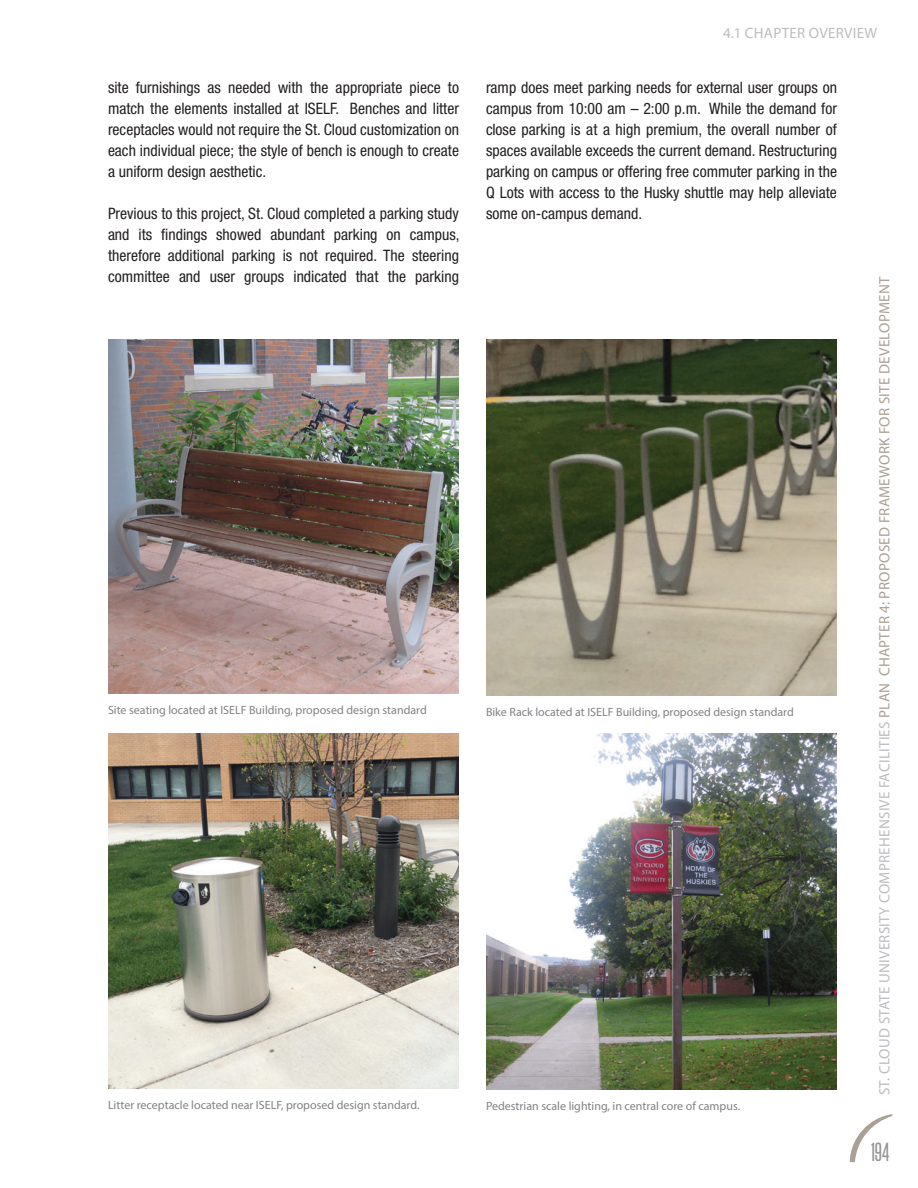
<style>
.page{position:relative;width:918px;height:1188px;background:#fff}
.page>*{position:absolute;margin:0;border:0;box-sizing:border-box;transform-origin:0 0}
.t1{font:22.5px "Steelfish Rg";color:#939598}
.t2{font:condensed 15.75px/21px "Helvetica Neue LT Std";color:#231f20;text-align:justify}
.t3{font:15px "Myriad Pro";letter-spacing:.02em;color:#aba095}
.t4{font:15px "Myriad Pro";letter-spacing:.02em;color:#bcbdc0}
.t5{font:12px "Myriad Pro";color:#808285}
.s1{color:#bcbdc0}
</style>
<div class="page">
<svg style="left:850px;top:1114px;width:42px;height:49px"></svg>
<img style="left:108px;top:339px;width:351px;height:355px">
<img style="left:486px;top:339px;width:351px;height:356px">
<img style="left:108px;top:734px;width:351px;height:354px">
<img style="left:486px;top:734px;width:351px;height:356px">
<p class="t4" style="left:723px;top:24px;width:156px">4.1 CHAPTER OVERVIEW</p>
<p class="t2" style="left:108px;top:77px;width:353px">site furnishings as needed with the appropriate piece to match the elements installed at ISELF. Benches and litter receptacles would not require the St. Cloud customization on each individual piece; the style of bench is enough to create a uniform design aesthetic.</p>
<p class="t2" style="left:108px;top:203px;width:353px">Previous to this project, St. Cloud completed a parking study and its findings showed abundant parking on campus, therefore additional parking is not required. The steering committee and user groups indicated that the parking</p>
<p class="t2" style="left:486px;top:77px;width:353px">ramp does meet parking needs for external user groups on campus from 10:00 am – 2:00 p.m. While the demand for close parking is at a high premium, the overall number of spaces available exceeds the current demand. Restructuring parking on campus or offering free commuter parking in the Q Lots with access to the Husky shuttle may help alleviate some on-campus demand.</p>
<p class="t5" style="left:108px;top:703px;width:320px">Site seating located at ISELF Building, proposed design standard</p>
<p class="t5" style="left:486px;top:704px;width:309px">Bike Rack located at ISELF Building, proposed design standard</p>
<p class="t5" style="left:108px;top:1097px;width:313px">Litter receptacle located near ISELF, proposed design standard.</p>
<p class="t5" style="left:486px;top:1099px;width:256px">Pedestrian scale lighting, in central core of campus.</p>
<p class="t3" style="left:875px;top:1095px;width:820px;rotate:-90deg"><span class="s1">ST. CLOUD STATE UNIVERSITY COMPREHENSIVE FACILITIES</span> PLAN CHAPTER 4: PROPOSED FRAMEWORK FOR SITE DEVELOPMENT</p>
<h1 class="t1" style="left:871px;top:1138px;width:20px">194</h1>
</div>
